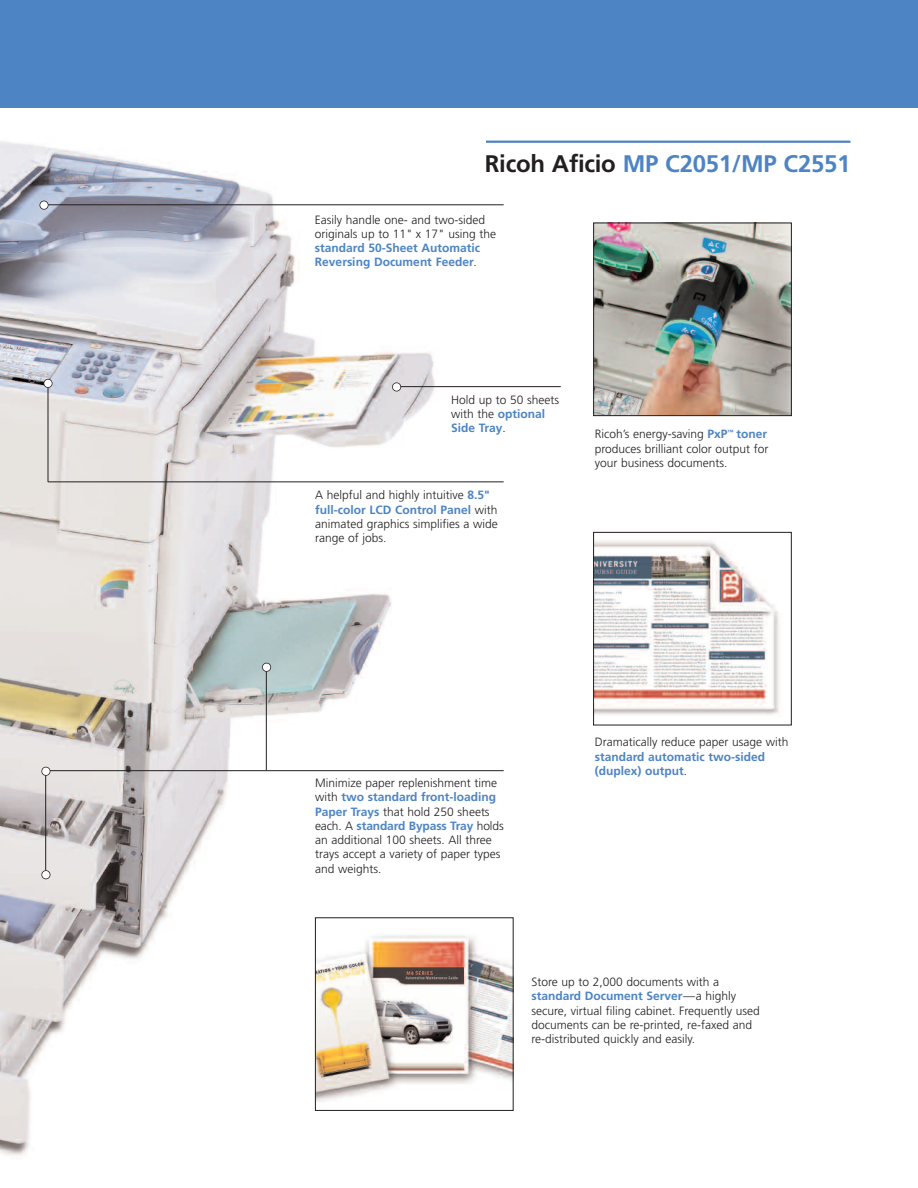
<style>
.page{position:relative;width:918px;height:1188px;background:#fff}
.page>*{position:absolute;margin:0;border:0;box-sizing:border-box;transform-origin:0 0}
.t1{font:700 24px "Frutiger";letter-spacing:-.01em;color:#4d84c4}
.t2{font:300 12px/14.2px "Frutiger";color:#231f20}
.t3{font:700 12px/14.2px "Frutiger";color:#4d84c4}
.s1{color:#231f20}
.s2{font-weight:300;color:#231f20}
.s3{font-weight:700;color:#4d84c4}
</style>
<div class="page">
<img style="left:0;top:141px;width:476px;height:1015px">
<div style="left:0;top:0;width:918px;height:108px;background:#4d84c4"></div>
<hr style="left:486px;top:141px;width:364px;height:2px;background:#4d84c4">
<img style="left:595px;top:540px;width:184px;height:175px">
<div style="left:593px;top:532px;width:199px;height:193px;border:1px solid #231f20"></div>
<img style="left:317px;top:919px;width:195px;height:190px">
<div style="left:315px;top:917px;width:199px;height:194px;border:1px solid #231f20"></div>
<img style="left:595px;top:225px;width:195px;height:189px">
<div style="left:593px;top:223px;width:199px;height:193px;border:1px solid #231f20"></div>
<hr style="left:48px;top:482px;width:456px;height:1px;background:#231f20">
<hr style="left:46px;top:770px;width:458px;height:1px;background:#231f20">
<hr style="left:45px;top:771px;width:1px;height:104px;background:#231f20">
<div style="left:42px;top:767px;width:8px;height:8px;background:#fff;border-radius:50%"></div>
<div style="left:41px;top:767px;width:9px;height:9px;border:2px solid #231f20;border-radius:50%"></div>
<div style="left:42px;top:871px;width:8px;height:8px;background:#fff;border-radius:50%"></div>
<div style="left:41px;top:870px;width:9px;height:9px;border:2px solid #231f20;border-radius:50%"></div>
<hr style="left:48px;top:384px;width:1px;height:98px;background:#231f20">
<div style="left:44px;top:379px;width:8px;height:9px;background:#fff;border-radius:50%"></div>
<div style="left:44px;top:379px;width:9px;height:9px;border:2px solid #231f20;border-radius:50%"></div>
<hr style="left:45px;top:204px;width:459px;height:1px;background:#231f20">
<div style="left:40px;top:201px;width:8px;height:8px;background:#fff;border-radius:50%"></div>
<div style="left:39px;top:201px;width:10px;height:9px;border:2px solid #231f20;border-radius:50%"></div>
<hr style="left:266px;top:667px;width:1px;height:103px;background:#231f20">
<div style="left:262px;top:663px;width:9px;height:8px;background:#fff;border-radius:50%"></div>
<div style="left:262px;top:663px;width:9px;height:9px;border:2px solid #231f20;border-radius:50%"></div>
<hr style="left:398px;top:386px;width:163px;height:1px;background:#231f20">
<div style="left:392px;top:383px;width:9px;height:8px;background:#fff;border-radius:50%"></div>
<div style="left:392px;top:382px;width:9px;height:10px;border:2px solid #231f20;border-radius:50%"></div>
<h1 class="t1" style="left:485px;top:154px;width:367px"><span class="s1">Ricoh Aficio</span> MP C2051/MP C2551</h1>
<p class="t2" style="left:315px;top:213px;width:183px">Easily handle one- and two-sided originals up to 11" x 17" using the</p>
<p class="t3" style="left:315px;top:242px;width:167px">standard 50-Sheet Automatic<br>Reversing Document Feeder<span class="s2">.</span></p>
<p class="t2" style="left:451px;top:393px;width:110px">Hold up to 50 sheets with the <span class="s3">optional<br>Side Tray</span>.</p>
<p class="t2" style="left:315px;top:489px;width:184px">A helpful and highly intuitive <span class="s3">8.5" full-color LCD Control Panel</span> with animated graphics simplifies a wide range of jobs.</p>
<p class="t2" style="left:595px;top:428px;width:175px">Ricoh’s energy-saving <span class="s3">PxP</span><sup>™</sup> <span class="s3">toner </span>produces brilliant color output for your business documents.</p>
<p class="t2" style="left:315px;top:777px;width:190px">Minimize paper replenishment time with <span class="s3">two standard front-loading<br>Paper Trays</span> that hold 250 sheets each. A <span class="s3">standard Bypass Tray</span> holds an additional 100 sheets. All three trays accept a variety of paper types and weights.</p>
<p class="t2" style="left:595px;top:736px;width:195px">Dramatically reduce paper usage with</p>
<p class="t3" style="left:595px;top:750px;width:172px">standard automatic two-sided (duplex) output<span class="s2">.</span></p>
<p class="t2" style="left:531px;top:976px;width:230px">Store up to 2,000 documents with a <span class="s3">standard Document Server</span>—a highly secure, virtual filing cabinet. Frequently used documents can be re-printed, re-faxed and re-distributed quickly and easily.</p>
</div>
